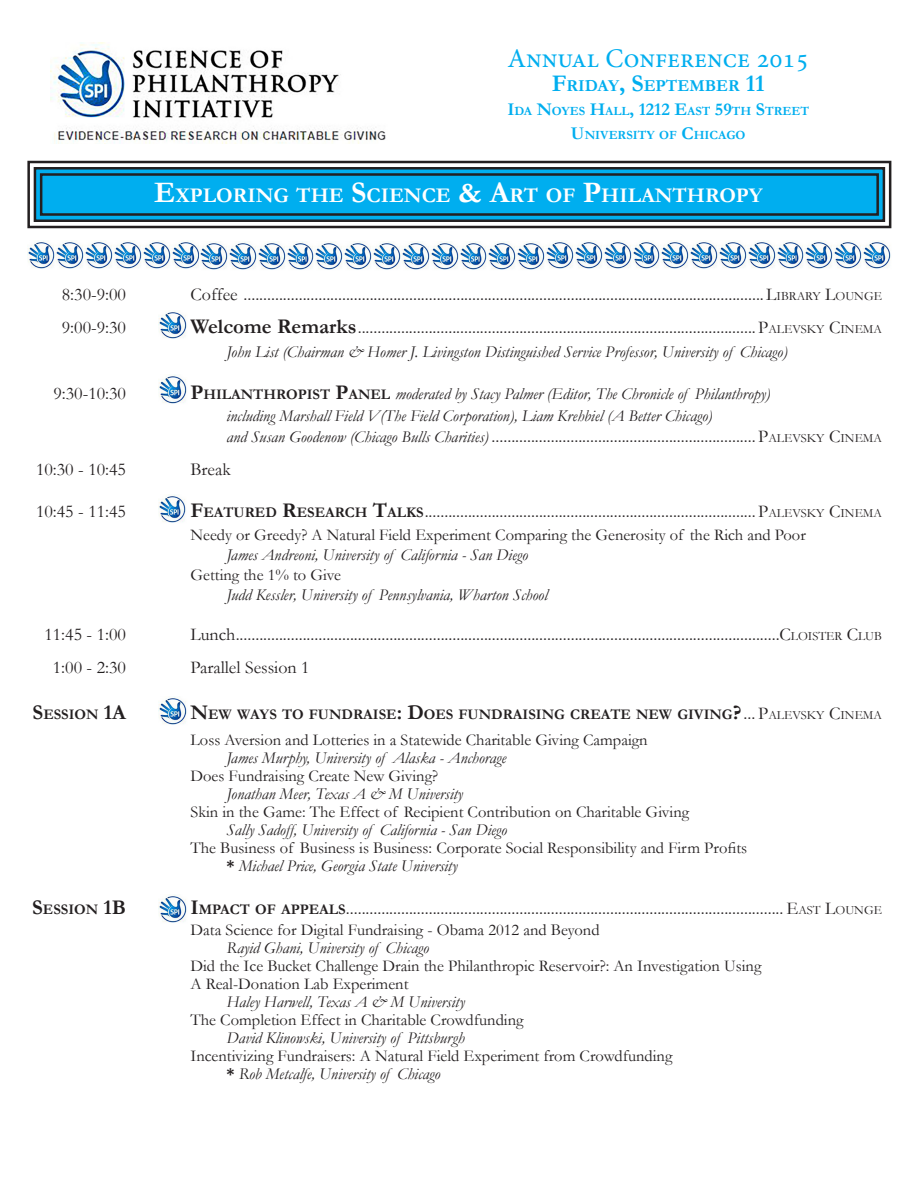
<style>
.page{position:relative;width:918px;height:1188px;background:#fff}
.page>*{position:absolute;margin:0;border:0;box-sizing:border-box;transform-origin:0 0}
.t1{font:27px "Minion Pro";color:#00aeef}
.t2{font:700 21px "Garamond";color:#fff}
.t3{font:18px "Garamond";color:#231f20}
.t4{font:700 16.8px "Garamond";color:#00aeef}
.t5{font:16.5px/18px "Garamond";color:#231f20}
.t6{font:italic 16.5px/21.6px "Garamond";color:#231f20}
.t7{font:700 14.7px "Garamond";color:#231f20}
.t8{font:700 12.6px/24px "Garamond";color:#00aeef;text-align:center}
.s1{font-size:24px}
.s2{font-size:18px}
.s3{font-size:30px}
.s4{font-style:inherit}
.s5{font-size:12.6px}
.s6{font-weight:700;font-size:21px}
.s7{font-weight:700;font-style:normal;font-size:21px}
.s8{font-weight:700;font-style:normal;font-size:14.7px}
.s9{font-style:italic;font-size:16.5px}
.s10{font-weight:700;font-size:14.7px}
.s11{font-size:21px}
.s12{font-weight:400;font-size:18px}
.s13{font-weight:400;font-size:12.6px}
.s14{font-weight:700}
.s15{font-style:italic}
</style>
<div class="page">
<svg style="left:27px;top:160px;width:865px;height:69px;background:#31addc"></svg>
<div style="left:34px;top:167px;width:851px;height:55px;border:3px solid #231f20"></div>
<div style="left:40px;top:173px;width:839px;height:43px;border:3px solid #231f20"></div>
<img style="left:50px;top:42px;width:336px;height:102px">
<img style="left:159px;top:894px;width:28px;height:29px">
<img style="left:159px;top:696px;width:28px;height:29px">
<img style="left:27px;top:241px;width:864px;height:29px">
<img style="left:159px;top:310px;width:28px;height:29px">
<img style="left:159px;top:375px;width:28px;height:29px">
<img style="left:158px;top:495px;width:28px;height:28px">
<h1 class="t1" style="left:508px;top:41px;width:303px">Annual Conference 2015</h1>
<p class="t4" style="left:552px;top:77px;width:215px"><span class="s1">F</span>RIDAY<span class="s1">, S</span>EPTEMBER <span class="s1">11</span></p>
<p class="t8" style="left:507px;top:99px;width:303px"><span class="s2">I</span>DA <span class="s2">N</span>OYES <span class="s2">H</span>ALL<span class="s2">, 1212 E</span>AST <span class="s2">59</span>TH <span class="s2">S</span>TREET<br><span class="s2">U</span>NIVERSITY OF <span class="s2">C</span>HICAGO</p>
<p class="t2" style="left:154px;top:184px;width:610px"><span class="s3">E</span>XPLORING THE <span class="s3">S</span>CIENCE <span class="s3">&amp; A</span>RT OF <span class="s3">P</span>HILANTHROPY</p>
<p class="t3" style="left:62px;top:285px;width:66px">8:30-9:00</p>
<p class="t3" style="left:190px;top:285px;width:693px">Coffee ....................................................................................................................................<span class="s4">L</span><span class="s5">IBRARY</span> <span class="s4">L</span><span class="s5">OUNGE</span></p>
<p class="t3" style="left:62px;top:318px;width:66px">9:00-9:30</p>
<p class="t3" style="left:190px;top:318px;width:693px"><span class="s6">Welcome Remarks</span>.....................................................................................................<span class="s4">P</span><span class="s5">ALEVSKY</span> <span class="s4">C</span><span class="s5">INEMA</span></p>
<p class="t6" style="left:226px;top:342px;width:563px">John List (Chairman &amp; Homer J. Livingston Distinguished Service Professor, University of Chicago)</p>
<p class="t3" style="left:53px;top:383px;width:74px">9:30-10:30</p>
<p class="t6" style="left:226px;top:383px;width:545px;text-indent:-36px"><span class="s7">P</span><span class="s8">HILANTHROPIST</span> <span class="s7">P</span><span class="s8">ANEL</span> moderated by Stacy Palmer (Editor, The Chronicle of Philanthropy) including Marshall Field V(The Field Corporation), Liam Krehbiel (A Better Chicago)</p>
<p class="t3" style="left:227px;top:427px;width:657px"><span class="s9">and Susan Goodenow (Chicago Bulls Charities)</span> ................................................................... <span class="s4">P</span><span class="s5">ALEVSKY</span> <span class="s4">C</span><span class="s5">INEMA</span></p>
<p class="t3" style="left:36px;top:460px;width:92px">10:30 - 10:45</p>
<p class="t3" style="left:190px;top:460px;width:42px">Break</p>
<p class="t3" style="left:36px;top:501px;width:92px">10:45 - 11:45</p>
<p class="t3" style="left:190px;top:501px;width:693px"><span class="s6">F</span><span class="s10">EATURED</span> <span class="s6">R</span><span class="s10">ESEARCH</span> <span class="s6">T</span><span class="s10">ALKS</span>....................................................................................<span class="s4">P</span><span class="s5">ALEVSKY</span> <span class="s4">C</span><span class="s5">INEMA</span></p>
<p class="t5" style="left:190px;top:526px;width:617px">Needy or Greedy? A Natural Field Experiment Comparing the Generosity of the Rich and Poor</p>
<p class="t6" style="left:227px;top:544px;width:303px">James Andreoni, University of California - San Diego</p>
<p class="t5" style="left:190px;top:566px;width:152px">Getting the 1% to Give</p>
<p class="t6" style="left:226px;top:584px;width:323px">Judd Kessler, University of Pennsylvania, Wharton School</p>
<p class="t3" style="left:44px;top:624px;width:83px">11:45 - 1:00</p>
<p class="t3" style="left:191px;top:624px;width:693px">Lunch..........................................................................................................................................<span class="s4">C</span><span class="s5">LOISTER</span> <span class="s4">C</span><span class="s5">LUB</span></p>
<p class="t3" style="left:53px;top:657px;width:75px">1:00 - 2:30</p>
<p class="t3" style="left:190px;top:657px;width:121px">Parallel Session 1</p>
<p class="t7" style="left:33px;top:707px;width:95px"><span class="s11">S</span>ESSION <span class="s11">1A</span></p>
<p class="t7" style="left:190px;top:707px;width:693px"><span class="s11">N</span>EW WAYS TO FUNDRAISE<span class="s11">: D</span>OES FUNDRAISING CREATE NEW GIVING<span class="s11">?</span><span class="s12">...</span> <span class="s12">P</span><span class="s13">ALEVSKY</span> <span class="s12">C</span><span class="s13">INEMA</span></p>
<p class="t5" style="left:190px;top:731px;width:459px">Loss Aversion and Lotteries in a Statewide Charitable Giving Campaign</p>
<p class="t6" style="left:227px;top:747px;width:281px">James Murphy, University of Alaska - Anchorage</p>
<p class="t5" style="left:190px;top:767px;width:249px">Does Fundraising Create New Giving?</p>
<p class="t6" style="left:227px;top:783px;width:238px">Jonathan Meer, Texas A &amp; M University</p>
<p class="t5" style="left:190px;top:803px;width:500px">Skin in the Game: The Effect of Recipient Contribution on Charitable Giving</p>
<p class="t6" style="left:227px;top:819px;width:282px">Sally Sadoff, University of California - San Diego</p>
<p class="t5" style="left:226px;top:839px;width:522px;text-indent:-36px">The Business of Business is Business: Corporate Social Responsibility and Firm Profits <span class="s14">*</span> <span class="s15">Michael Price, Georgia State University</span></p>
<p class="t7" style="left:32px;top:901px;width:95px"><span class="s11">S</span>ESSION <span class="s11">1B</span></p>
<p class="t3" style="left:191px;top:898px;width:693px"><span class="s6">I</span><span class="s10">MPACT OF APPEALS</span>............................................................................................................... <span class="s4">E</span><span class="s5">AST</span> <span class="s4">L</span><span class="s5">OUNGE</span></p>
<p class="t5" style="left:190px;top:921px;width:411px">Data Science for Digital Fundraising - Obama 2012 and Beyond</p>
<p class="t6" style="left:227px;top:938px;width:204px">Rayid Ghani, University of Chicago</p>
<p class="t5" style="left:190px;top:957px;width:572px">Did the Ice Bucket Challenge Drain the Philanthropic Reservoir?: An Investigation Using<br>A Real-Donation Lab Experiment</p>
<p class="t6" style="left:227px;top:992px;width:240px">Haley Harwell, Texas A &amp; M University</p>
<p class="t5" style="left:190px;top:1011px;width:335px">The Completion Effect in Charitable Crowdfunding</p>
<p class="t6" style="left:227px;top:1028px;width:240px">David Klinowski, University of Pittsburgh</p>
<p class="t5" style="left:226px;top:1047px;width:447px;text-indent:-36px">Incentivizing Fundraisers: A Natural Field Experiment from Crowdfunding <span class="s14">*</span> <span class="s15">Rob Metcalfe, University of Chicago</span></p>
</div>
